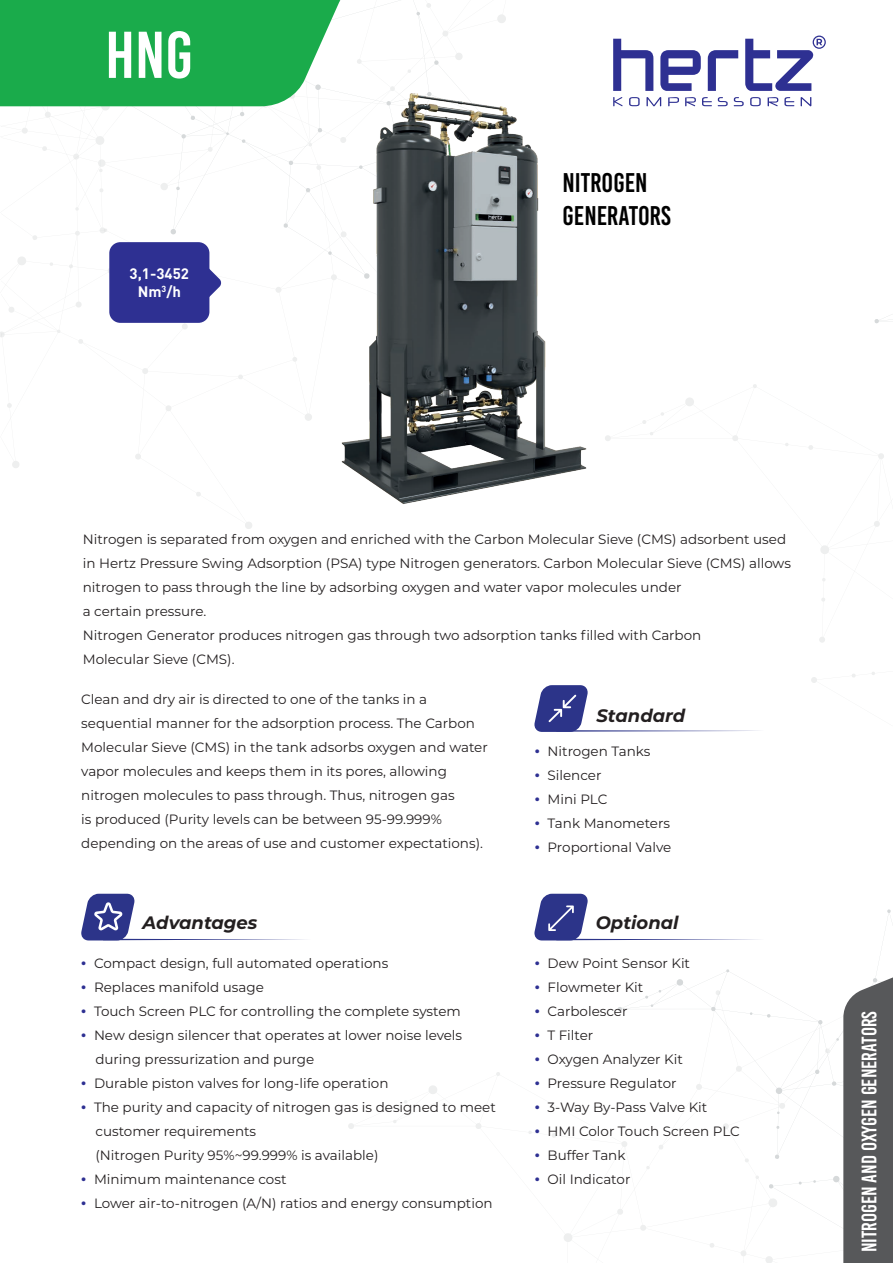
<style>
.page{position:relative;width:893px;height:1263px;background:#fff}
.page>*{position:absolute;margin:0;border:0;box-sizing:border-box;transform-origin:0 0}
.t1{font:66px "Bebas Kai";color:#fff}
.t2{font:27px/32.4px "Bebas Kai";color:#000}
.t3{font:21px "Bebas Kai";color:#fff}
.t4{font:italic 700 18px "Montserrat";color:#231f20}
.t5{font:700 15px/18px "DIN Pro";color:#fff;text-align:center}
.t6{font:13.5px/24px "Montserrat";color:#231f20}
.s1{font-family:"Myriad Pro";font-size:18px;color:#2e3092}
</style>
<div class="page">
<svg style="left:617px;top:969px;width:226px;height:294px"></svg>
<svg style="left:874px;top:314px;width:18px;height:361px"></svg>
<div style="left:843px;top:977px;width:50px;height:286px;background:#57585a"></div>
<img style="left:340px;top:71px;width:271px;height:433px">
<svg style="left:613px;top:97px;width:198px;height:9px"></svg>
<svg style="left:708px;top:50px;width:30px;height:41px"></svg>
<svg style="left:660px;top:50px;width:41px;height:41px"></svg>
<svg style="left:613px;top:39px;width:40px;height:52px"></svg>
<svg style="left:745px;top:36px;width:81px;height:55px"></svg>
<svg style="left:0;top:0;width:340px;height:305px"></svg>
<div style="left:109px;top:242px;width:100px;height:81px;background:#2e3092;border-radius:11px"></div>
<svg style="left:81px;top:894px;width:223px;height:46px"></svg>
<svg style="left:534px;top:685px;width:224px;height:47px"></svg>
<svg style="left:534px;top:894px;width:224px;height:46px"></svg>
<h1 class="t1" style="left:105px;top:20px;width:89px">HNG</h1>
<p class="t5" style="left:130px;top:264px;width:61px">3,1-3452<br>Nm<sup>3</sup>/h</p>
<h2 class="t2" style="left:562px;top:167px;width:110px">NITROGEN<br>GENERATORS</h2>
<p class="t6" style="left:83px;top:527px;width:710px">Nitrogen is separated from oxygen and enriched with the Carbon Molecular Sieve (CMS) adsorbent used in Hertz Pressure Swing Adsorption (PSA) type Nitrogen generators. Carbon Molecular Sieve (CMS) allows nitrogen to pass through the line by adsorbing oxygen and water vapor molecules under<br>a certain pressure.<br>Nitrogen Generator produces nitrogen gas through two adsorption tanks filled with Carbon<br>Molecular Sieve (CMS).</p>
<p class="t6" style="left:81px;top:687px;width:408px">Clean and dry air is directed to one of the tanks in a sequential manner for the adsorption process. The Carbon Molecular Sieve (CMS) in the tank adsorbs oxygen and water vapor molecules and keeps them in its pores, allowing nitrogen molecules to pass through. Thus, nitrogen gas<br>is produced (Purity levels can be between 95-99.999% depending on the areas of use and customer expectations).</p>
<h3 class="t4" style="left:143px;top:909px;width:116px">Advantages</h3>
<p class="t6" style="left:81px;top:950px;width:308px"><span class="s1">•</span> Compact design, full automated operations</p>
<p class="t6" style="left:81px;top:974px;width:184px"><span class="s1">•</span> Replaces manifold usage</p>
<p class="t6" style="left:81px;top:998px;width:381px"><span class="s1">•</span> Touch Screen PLC for controlling the complete system</p>
<p class="t6" style="left:95px;top:1022px;width:368px;text-indent:-14px"><span class="s1">•</span> New design silencer that operates at lower noise levels during pressurization and purge</p>
<p class="t6" style="left:81px;top:1070px;width:309px"><span class="s1">•</span> Durable piston valves for long-life operation</p>
<p class="t6" style="left:95px;top:1094px;width:402px;text-indent:-14px"><span class="s1">•</span> The purity and capacity of nitrogen gas is designed to meet customer requirements<br>(Nitrogen Purity 95%~99.999% is available)</p>
<p class="t6" style="left:81px;top:1166px;width:207px"><span class="s1">•</span> Minimum maintenance cost</p>
<p class="t6" style="left:81px;top:1190px;width:413px"><span class="s1">•</span> Lower air-to-nitrogen (A/N) ratios and energy consumption</p>
<h3 class="t4" style="left:596px;top:703px;width:90px">Standard</h3>
<p class="t6" style="left:535px;top:738px;width:117px"><span class="s1">•</span> Nitrogen Tanks</p>
<p class="t6" style="left:535px;top:762px;width:68px"><span class="s1">•</span> Silencer</p>
<p class="t6" style="left:535px;top:786px;width:74px"><span class="s1">•</span> Mini PLC</p>
<p class="t6" style="left:535px;top:810px;width:137px"><span class="s1">•</span> Tank Manometers</p>
<p class="t6" style="left:535px;top:834px;width:138px"><span class="s1">•</span> Proportional Valve</p>
<h3 class="t4" style="left:596px;top:909px;width:84px">Optional</h3>
<p class="t6" style="left:535px;top:950px;width:157px"><span class="s1">•</span> Dew Point Sensor Kit</p>
<p class="t6" style="left:535px;top:974px;width:110px"><span class="s1">•</span> Flowmeter Kit</p>
<p class="t6" style="left:535px;top:998px;width:94px"><span class="s1">•</span> Carbolescer</p>
<p class="t6" style="left:535px;top:1022px;width:60px"><span class="s1">•</span> T Filter</p>
<p class="t6" style="left:535px;top:1046px;width:149px"><span class="s1">•</span> Oxygen Analyzer Kit</p>
<p class="t6" style="left:535px;top:1070px;width:143px"><span class="s1">•</span> Pressure Regulator</p>
<p class="t6" style="left:535px;top:1094px;width:174px"><span class="s1">•</span> 3-Way By-Pass Valve Kit</p>
<p class="t6" style="left:535px;top:1118px;width:207px"><span class="s1">•</span> HMI Color Touch Screen PLC</p>
<p class="t6" style="left:535px;top:1142px;width:92px"><span class="s1">•</span> Buffer Tank</p>
<p class="t6" style="left:535px;top:1166px;width:97px"><span class="s1">•</span> Oil Indicator</p>
<h3 class="t3" style="left:858px;top:1252px;width:243px;rotate:-90deg">NITROGEN AND OXYGEN GENERATORS</h3>
</div>
